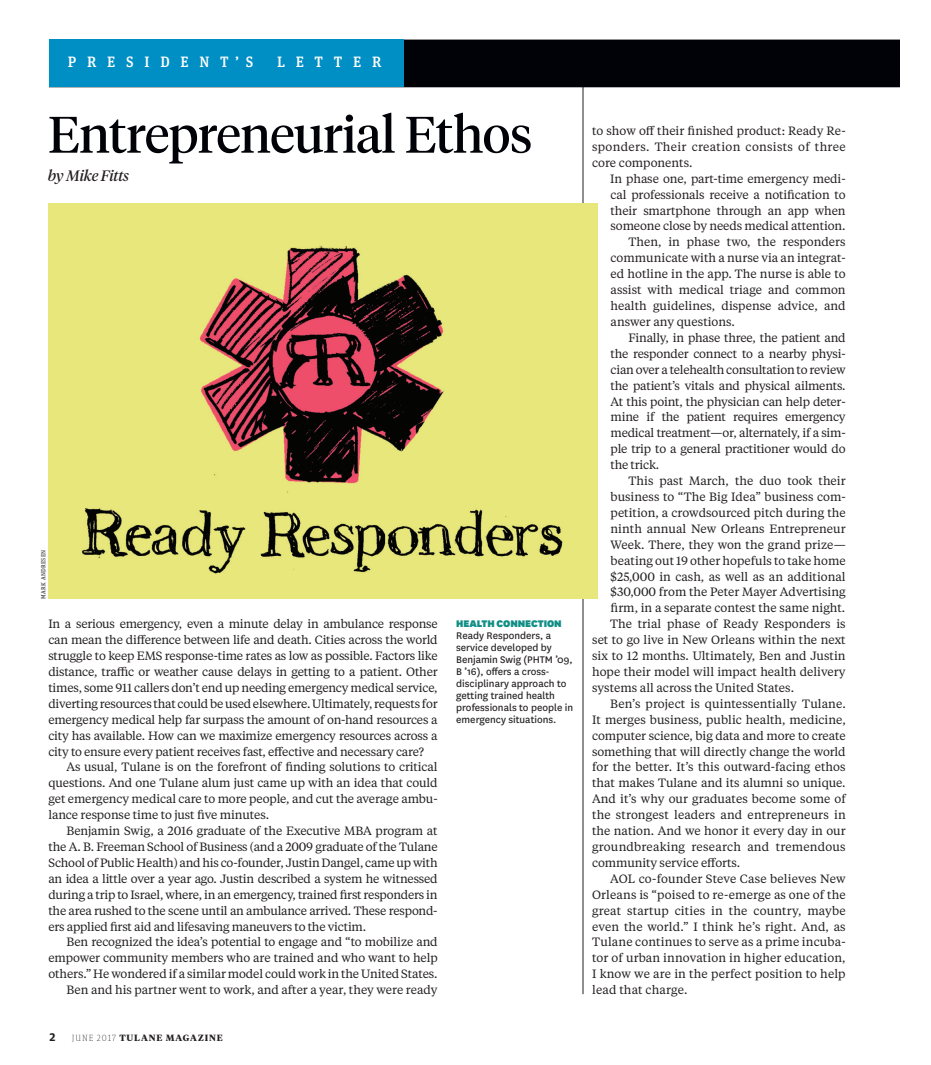
<style>
.page{position:relative;width:931px;height:1065px;background:#fff}
.page>*{position:absolute;margin:0;border:0;box-sizing:border-box;transform-origin:0 0}
.t1{font:51px "Tiempos Headline";letter-spacing:-.01em;color:#010208}
.t2{font:500 15px "Unit Slab Pro";letter-spacing:.72em;color:#fff}
.t3{font:italic 15px "Tiempos Headline";letter-spacing:-.01em;color:#231f20}
.t4{font:12px/15.9px "Tiempos Text";color:#231f20;text-align:justify}
.t5{font:12px "Tiempos Text";letter-spacing:-.02em;color:#231f20}
.t6{font:700 12px "Unit Slab Pro";color:#231f20}
.t7{font:11.25px/12px "National";color:#231f20}
.t8{font:900 11.25px "National";letter-spacing:-.005em;color:#118e85}
.t9{font:700 9px "Tiempos Headline";letter-spacing:.1em;color:#231f20}
.t10{font:6px "Unit Slab Pro";letter-spacing:.05em;color:#231f20}
.s1{font-family:"Unit Slab Pro";font-weight:100}
</style>
<div class="page">
<hr style="left:583px;top:76px;width:1px;height:917px;background:#231f20">
<div style="left:403px;top:40px;width:496px;height:47px;background:#010208"></div>
<div style="left:49px;top:40px;width:354px;height:47px;background:#008fc5"></div>
<img style="left:49px;top:203px;width:548px;height:395px">
<p class="t2" style="left:68px;top:52px;width:187px">PRESIDENT’S</p>
<p class="t2" style="left:277px;top:52px;width:106px">LETTER</p>
<h1 class="t1" style="left:48px;top:100px;width:486px">Entrepreneurial Ethos</h1>
<p class="t3" style="left:48px;top:166px;width:83px">by Mike Fitts</p>
<p class="t10" style="left:40px;top:598px;width:50px;rotate:-90deg">MARK ANDRESEN</p>
<p class="t4" style="left:48px;top:615px;width:391px">In a serious emergency, even a minute delay in ambulance response can mean the difference between life and death. Cities across the world struggle to keep EMS response-time rates as low as possible. Factors like distance, traffic or weather cause delays in getting to a patient. Other times, some 911 callers don’t end up needing emergency medical service, diverting resources that could be used elsewhere. Ultimately, requests for emergency medical help far surpass the amount of on-hand resources a city has available. How can we maximize emergency resources across a city to ensure every patient receives fast, effective and necessary care?</p>
<p class="t4" style="left:48px;top:758px;width:391px;text-indent:18px">As usual, Tulane is on the forefront of finding solutions to critical questions. And one Tulane alum just came up with an idea that could get emergency medical care to more people, and cut the average ambu&shy;lance response time to just five minutes.</p>
<p class="t4" style="left:48px;top:822px;width:391px;text-indent:18px">Benjamin Swig, a 2016 graduate of the Executive MBA program at the A. B. Freeman School of Business (and a 2009 graduate of the Tulane School of Public Health) and his co-founder, Justin Dangel, came up with an idea a little over a year ago. Justin described a system he witnessed during a trip to Israel, where, in an emergency, trained first responders in the area rushed to the scene until an ambulance arrived. These respond&shy;ers applied first aid and lifesaving maneuvers to the victim.</p>
<p class="t4" style="left:48px;top:933px;width:391px;text-align:right">Ben recognized the idea’s potential to engage and “to mobilize and empower community members who are trained and who want to help others.” He wondered if a similar model could work in the United States.<br>Ben and his partner went to work, and after a year, they were ready</p>
<p class="t6" style="left:49px;top:1027px;width:7px">2</p>
<p class="t9" style="left:72px;top:1031px;width:152px"><span class="s1">JUNE 2017</span> TULANE MAGAZINE</p>
<p class="t8" style="left:456px;top:615px;width:107px">HEALTH CONNECTION</p>
<p class="t7" style="left:456px;top:629px;width:119px">Ready Responders, a service developed by<br>Benjamin Swig (PHTM ’09,<br>B ’16), offers a cross&shy;disciplinary approach to getting trained health professionals to people in emergency situations.</p>
<p class="t4" style="left:592px;top:122px;width:255px">to show off their finished product: Ready Re&shy;sponders. Their creation consists of three core components.</p>
<p class="t4" style="left:610px;top:170px;width:237px">In phase one, part-time emergency medi-</p>
<p class="t4" style="left:611px;top:186px;width:237px">cal professionals receive a notification to</p>
<p class="t4" style="left:611px;top:202px;width:237px">their smartphone through an app when</p>
<p class="t4" style="left:611px;top:218px;width:237px">someone close by needs medical attention.</p>
<p class="t4" style="left:629px;top:234px;width:219px">Then, in phase two, the responders</p>
<p class="t4" style="left:611px;top:249px;width:237px">communicate with a nurse via an integrat-</p>
<p class="t4" style="left:611px;top:265px;width:237px">ed hotline in the app. The nurse is able to</p>
<p class="t4" style="left:611px;top:281px;width:237px">assist with medical triage and common</p>
<p class="t4" style="left:611px;top:297px;width:237px">health guidelines, dispense advice, and</p>
<p class="t4" style="left:611px;top:313px;width:126px">answer any questions.</p>
<p class="t5" style="left:629px;top:329px;width:219px">Finally, in phase three, the patient and</p>
<p class="t5" style="left:611px;top:345px;width:237px">the responder connect to a nearby physi-</p>
<p class="t5" style="left:611px;top:361px;width:237px">cian over a telehealth consultation to review</p>
<p class="t5" style="left:611px;top:377px;width:237px">the patient’s vitals and physical ailments.</p>
<p class="t5" style="left:611px;top:393px;width:237px">At this point, the physician can help deter-</p>
<p class="t5" style="left:611px;top:409px;width:237px">mine if the patient requires emergency</p>
<p class="t5" style="left:611px;top:425px;width:237px">medical treatment—or, alternately, if a sim-</p>
<p class="t5" style="left:611px;top:441px;width:237px">ple trip to a general practitioner would do</p>
<p class="t5" style="left:611px;top:457px;width:50px">the trick.</p>
<p class="t4" style="left:629px;top:472px;width:219px">This past March, the duo took their</p>
<p class="t4" style="left:611px;top:488px;width:237px">business to “The Big Idea” business com-</p>
<p class="t4" style="left:611px;top:504px;width:237px">petition, a crowdsourced pitch during the</p>
<p class="t4" style="left:611px;top:520px;width:237px">ninth annual New Orleans Entrepreneur</p>
<p class="t4" style="left:611px;top:536px;width:237px">Week. There, they won the grand prize—</p>
<p class="t4" style="left:611px;top:552px;width:237px">beating out 19 other hopefuls to take home</p>
<p class="t4" style="left:611px;top:567px;width:237px">$25,000 in cash, as well as an additional</p>
<p class="t4" style="left:611px;top:583px;width:237px">$30,000 from the Peter Mayer Advertising</p>
<p class="t4" style="left:611px;top:599px;width:236px">firm, in a separate contest the same night.</p>
<p class="t4" style="left:610px;top:615px;width:237px">The trial phase of Ready Responders is</p>
<p class="t4" style="left:592px;top:631px;width:255px">set to go live in New Orleans within the next</p>
<p class="t4" style="left:592px;top:647px;width:255px">six to 12 months. Ultimately, Ben and Justin</p>
<p class="t4" style="left:592px;top:663px;width:255px">hope their model will impact health delivery</p>
<p class="t4" style="left:592px;top:679px;width:203px">systems all across the United States.</p>
<p class="t4" style="left:610px;top:695px;width:237px">Ben’s project is quintessentially Tulane.</p>
<p class="t4" style="left:592px;top:711px;width:255px">It merges business, public health, medicine,</p>
<p class="t4" style="left:592px;top:726px;width:255px">computer science, big data and more to create</p>
<p class="t4" style="left:592px;top:742px;width:255px">something that will directly change the world</p>
<p class="t4" style="left:592px;top:758px;width:255px">for the better. It’s this outward-facing ethos</p>
<p class="t4" style="left:592px;top:774px;width:255px">that makes Tulane and its alumni so unique.</p>
<p class="t4" style="left:592px;top:790px;width:255px">And it’s why our graduates become some of</p>
<p class="t4" style="left:592px;top:806px;width:255px">the strongest leaders and entrepreneurs in</p>
<p class="t4" style="left:592px;top:822px;width:255px">the nation. And we honor it every day in our</p>
<p class="t4" style="left:592px;top:838px;width:255px">groundbreaking research and tremendous</p>
<p class="t4" style="left:592px;top:854px;width:150px">community service efforts.</p>
<p class="t4" style="left:610px;top:870px;width:237px">AOL co-founder Steve Case believes New</p>
<p class="t4" style="left:592px;top:885px;width:255px">Orleans is “poised to re-emerge as one of the</p>
<p class="t4" style="left:592px;top:901px;width:255px">great startup cities in the country, maybe</p>
<p class="t4" style="left:592px;top:917px;width:255px">even the world.” I think he’s right. And, as</p>
<p class="t4" style="left:592px;top:933px;width:255px">Tulane continues to serve as a prime incuba-</p>
<p class="t4" style="left:592px;top:949px;width:255px">tor of urban innovation in higher education,</p>
<p class="t4" style="left:592px;top:965px;width:255px">I know we are in the perfect position to help</p>
<p class="t4" style="left:592px;top:981px;width:97px">lead that charge.</p>
</div>
